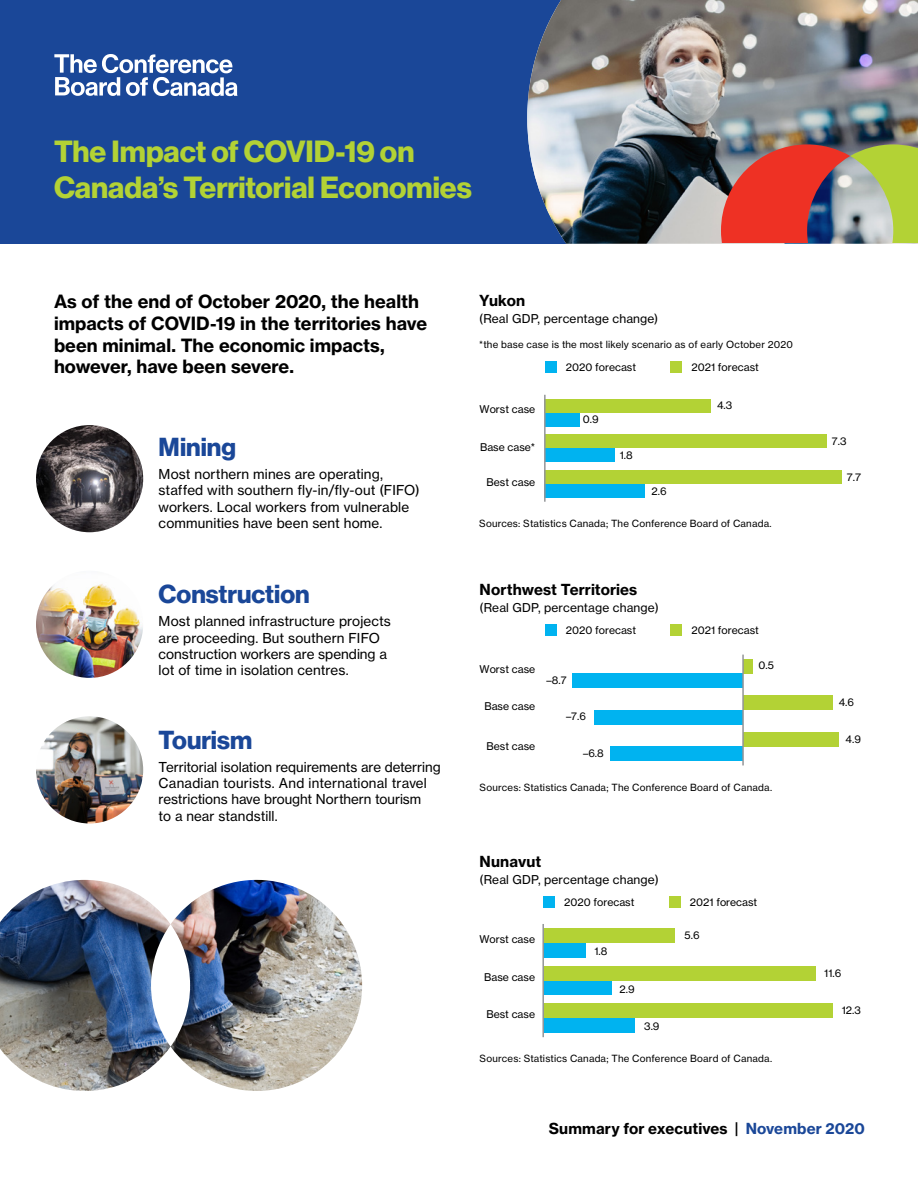
<style>
.page{position:relative;width:918px;height:1188px;background:#fff}
.page>*{position:absolute;margin:0;border:0;box-sizing:border-box;transform-origin:0 0}
.t1{font:30px/36px "N Haas Grotesk DS Pro 75 Bd";color:#b3d235}
.t2{font:25.5px "N Haas Grotesk DS Pro 75 Bd";color:#1a4798}
.t3{font:18px/21.6px "N Haas Grotesk TX Pro 75 Bd";color:#000}
.t4{font:15px "N Haas Grotesk TX Pro 75 Bd";letter-spacing:.01em;color:#000}
.t5{font:13.5px/16.2px "N Haas Grotesk TX Pro 55 Rg";color:#000}
.t6{font:12px "N Haas Grotesk TX Pro 55 Rg";letter-spacing:.015em;color:#000}
.t7{font:10.5px "N Haas Grotesk TX Pro 55 Rg";color:#000}
.t8{font:9.75px "N Haas Grotesk TX Pro 55 Rg";letter-spacing:.02em;color:#000}
.s1{color:#1a4798}
</style>
<div class="page">
<div style="left:0;top:0;width:918px;height:244px;background:#1a4798"></div>
<img style="left:527px;top:0;width:391px;height:244px">
<svg style="left:54px;top:54px;width:184px;height:42px"></svg>
<svg style="left:721px;top:144px;width:197px;height:99px;background:#b87457"></svg>
<img style="left:0;top:880px;width:362px;height:211px">
<img style="left:36px;top:571px;width:107px;height:107px;border-radius:54px">
<img style="left:36px;top:425px;width:107px;height:107px;border-radius:54px">
<img style="left:36px;top:716px;width:107px;height:108px;border-radius:54px">
<div style="left:610px;top:747px;width:133px;height:14px;background:#00b3f0"></div>
<div style="left:743px;top:733px;width:96px;height:14px;background:#b3d235"></div>
<div style="left:594px;top:710px;width:149px;height:14px;background:#00b3f0"></div>
<div style="left:743px;top:696px;width:90px;height:14px;background:#b3d235"></div>
<div style="left:573px;top:673px;width:170px;height:14px;background:#00b3f0"></div>
<div style="left:743px;top:659px;width:10px;height:14px;background:#b3d235"></div>
<hr style="left:742px;top:655px;width:2px;height:110px;background:#939598">
<div style="left:545px;top:624px;width:12px;height:12px;background:#00b3f0"></div>
<div style="left:670px;top:624px;width:12px;height:12px;background:#b3d235"></div>
<div style="left:543px;top:1018px;width:92px;height:15px;background:#00b3f0"></div>
<div style="left:543px;top:1004px;width:290px;height:14px;background:#b3d235"></div>
<div style="left:543px;top:981px;width:68px;height:14px;background:#00b3f0"></div>
<div style="left:543px;top:966px;width:273px;height:15px;background:#b3d235"></div>
<div style="left:543px;top:943px;width:43px;height:14px;background:#00b3f0"></div>
<div style="left:543px;top:928px;width:132px;height:15px;background:#b3d235"></div>
<hr style="left:542px;top:924px;width:2px;height:113px;background:#939598">
<div style="left:543px;top:896px;width:12px;height:12px;background:#00b3f0"></div>
<div style="left:669px;top:896px;width:12px;height:12px;background:#b3d235"></div>
<div style="left:545px;top:484px;width:100px;height:13px;background:#00b3f0"></div>
<div style="left:545px;top:470px;width:297px;height:14px;background:#b3d235"></div>
<div style="left:545px;top:448px;width:69px;height:14px;background:#00b3f0"></div>
<div style="left:545px;top:435px;width:282px;height:13px;background:#b3d235"></div>
<div style="left:545px;top:413px;width:35px;height:13px;background:#00b3f0"></div>
<div style="left:545px;top:399px;width:166px;height:14px;background:#b3d235"></div>
<hr style="left:544px;top:395px;width:2px;height:107px;background:#939598">
<div style="left:545px;top:361px;width:12px;height:11px;background:#00b3f0"></div>
<div style="left:670px;top:361px;width:12px;height:11px;background:#b3d235"></div>
<h1 class="t1" style="left:54px;top:134px;width:419px">The Impact of COVID-19 on<br>Canada’s Territorial Economies</h1>
<h3 class="t3" style="left:54px;top:291px;width:375px">As of the end of October 2020, the health impacts of COVID‑19 in the territories have been minimal. The economic impacts, however, have been severe.</h3>
<h2 class="t2" style="left:159px;top:432px;width:79px">Mining</h2>
<p class="t5" style="left:159px;top:466px;width:263px">Most northern mines are operating, staffed with southern fly-in/fly-out (FIFO) workers. Local workers from vulnerable communities have been sent home.</p>
<h2 class="t2" style="left:159px;top:580px;width:153px">Construction</h2>
<p class="t5" style="left:159px;top:613px;width:234px">Most planned infrastructure projects are proceeding. But southern FIFO construction workers are spending a lot of time in isolation centres.</p>
<h2 class="t2" style="left:159px;top:725px;width:95px">Tourism</h2>
<p class="t5" style="left:159px;top:759px;width:284px">Territorial isolation requirements are deterring Canadian tourists. And international travel restrictions have brought Northern tourism<br>to a near standstill.</p>
<p class="t4" style="left:479px;top:291px;width:47px">Yukon</p>
<p class="t6" style="left:479px;top:311px;width:181px">(Real GDP, percentage change)</p>
<p class="t8" style="left:479px;top:339px;width:315px">*the base case is the most likely scenario as of early October 2020</p>
<p class="t7" style="left:566px;top:360px;width:72px">2020 forecast</p>
<p class="t7" style="left:691px;top:360px;width:69px">2021 forecast</p>
<p class="t7" style="left:480px;top:402px;width:57px">Worst case</p>
<p class="t7" style="left:717px;top:399px;width:17px">4.3</p>
<p class="t7" style="left:583px;top:413px;width:17px">0.9</p>
<p class="t7" style="left:480px;top:440px;width:57px">Base case*</p>
<p class="t7" style="left:487px;top:476px;width:50px">Best case</p>
<p class="t7" style="left:620px;top:449px;width:14px">1.8</p>
<p class="t7" style="left:651px;top:485px;width:17px">2.6</p>
<p class="t8" style="left:479px;top:518px;width:294px">Sources: Statistics Canada; The Conference Board of Canada.</p>
<p class="t4" style="left:480px;top:581px;width:159px">Northwest Territories</p>
<p class="t6" style="left:480px;top:600px;width:181px">(Real GDP, percentage change)</p>
<p class="t7" style="left:480px;top:662px;width:57px">Worst case</p>
<p class="t7" style="left:484px;top:700px;width:52px">Base case</p>
<p class="t7" style="left:487px;top:739px;width:50px">Best case</p>
<p class="t7" style="left:566px;top:624px;width:72px">2020 forecast</p>
<p class="t7" style="left:691px;top:624px;width:69px">2021 forecast</p>
<p class="t7" style="left:547px;top:673px;width:21px">–8.7</p>
<p class="t7" style="left:566px;top:710px;width:21px">–7.6</p>
<p class="t7" style="left:583px;top:747px;width:22px">–6.8</p>
<p class="t7" style="left:759px;top:659px;width:17px">0.5</p>
<p class="t8" style="left:480px;top:782px;width:294px">Sources: Statistics Canada; The Conference Board of Canada.</p>
<p class="t4" style="left:480px;top:852px;width:63px">Nunavut</p>
<p class="t6" style="left:480px;top:872px;width:181px">(Real GDP, percentage change)</p>
<p class="t7" style="left:564px;top:896px;width:72px">2020 forecast</p>
<p class="t7" style="left:690px;top:896px;width:69px">2021 forecast</p>
<p class="t7" style="left:479px;top:933px;width:57px">Worst case</p>
<p class="t7" style="left:685px;top:929px;width:17px">5.6</p>
<p class="t7" style="left:595px;top:945px;width:14px">1.8</p>
<p class="t7" style="left:484px;top:970px;width:52px">Base case</p>
<p class="t7" style="left:486px;top:1008px;width:50px">Best case</p>
<p class="t7" style="left:620px;top:982px;width:17px">2.9</p>
<p class="t7" style="left:644px;top:1020px;width:17px">3.9</p>
<p class="t8" style="left:480px;top:1052px;width:294px">Sources: Statistics Canada; The Conference Board of Canada.</p>
<p class="t7" style="left:832px;top:434px;width:16px">7.3</p>
<p class="t7" style="left:847px;top:471px;width:16px">7.7</p>
<p class="t7" style="left:839px;top:696px;width:17px">4.6</p>
<p class="t7" style="left:846px;top:733px;width:17px">4.9</p>
<p class="t7" style="left:824px;top:966px;width:19px">11.6</p>
<p class="t7" style="left:842px;top:1004px;width:21px">12.3</p>
<p class="t4" style="left:549px;top:1119px;width:318px">Summary for executives | <span class="s1">November 2020</span></p>
</div>
